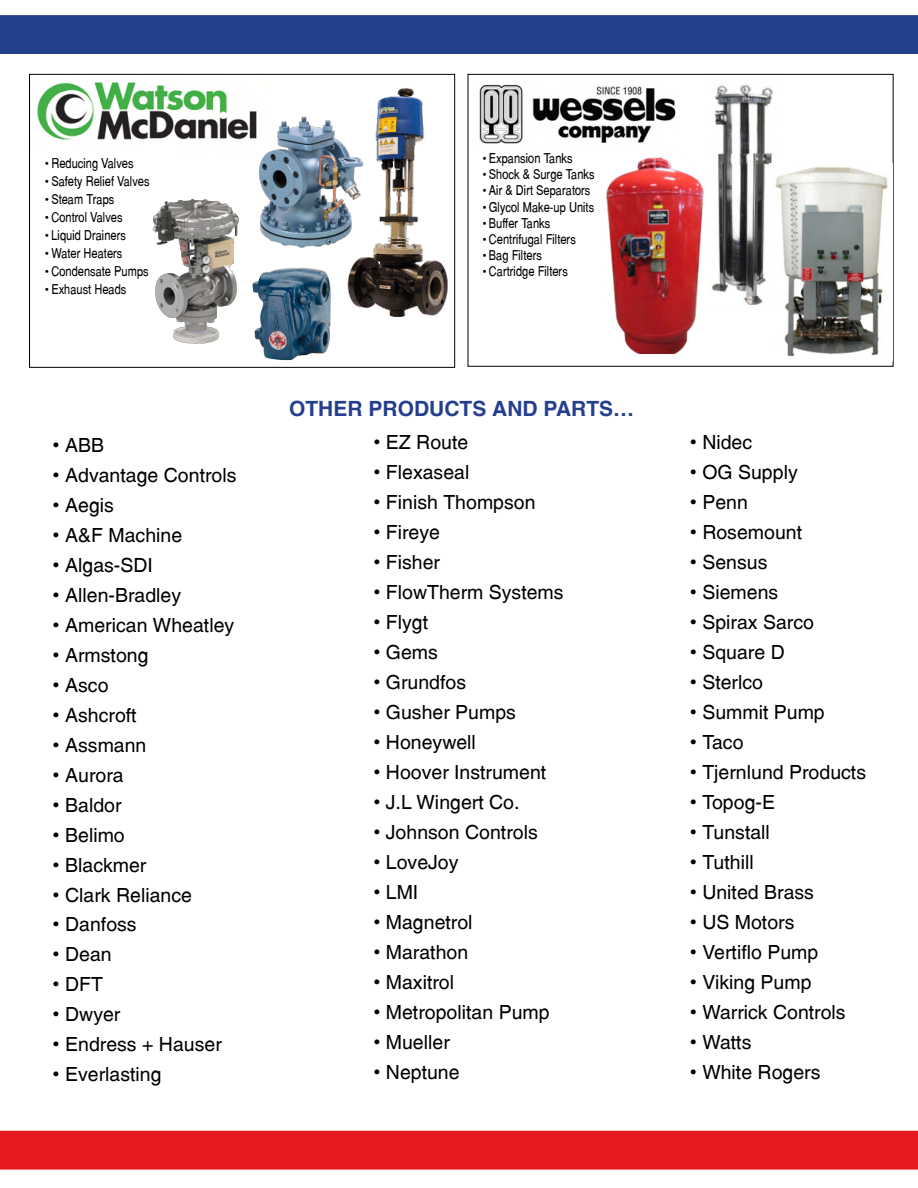
<style>
.page{position:relative;width:918px;height:1188px;background:#fff}
.page>*{position:absolute;margin:0;border:0;box-sizing:border-box;transform-origin:0 0}
.t1{font:700 21px "Switzerland";color:#253f8e}
.t2{font:19.5px "Switzerland Plain";color:#000}
.t3{font:13.5px "Switzerland Narrow Plain";color:#000}
</style>
<div class="page">
<div style="left:0;top:15px;width:918px;height:39px;background:#23418b"></div>
<div style="left:0;top:1131px;width:918px;height:39px;background:#e51b21"></div>
<div style="left:468px;top:74px;width:426px;height:293px;border:1px solid #000"></div>
<img style="left:479px;top:84px;width:197px;height:60px">
<img style="left:711px;top:84px;width:62px;height:222px">
<img style="left:769px;top:164px;width:119px;height:193px">
<img style="left:605px;top:157px;width:99px;height:197px">
<img style="left:37px;top:82px;width:220px;height:58px">
<img style="left:252px;top:267px;width:79px;height:94px">
<img style="left:254px;top:115px;width:85px;height:133px">
<div style="left:29px;top:74px;width:426px;height:294px;border:1px solid #000"></div>
<img style="left:152px;top:199px;width:88px;height:144px">
<img style="left:339px;top:88px;width:109px;height:229px">
<p class="t3" style="left:45px;top:155px;width:90px">• Reducing Valves</p>
<p class="t3" style="left:45px;top:173px;width:106px">• Safety Relief Valves</p>
<p class="t3" style="left:45px;top:191px;width:71px">• Steam Traps</p>
<p class="t3" style="left:45px;top:209px;width:79px">• Control Valves</p>
<p class="t3" style="left:45px;top:227px;width:82px">• Liquid Drainers</p>
<p class="t3" style="left:45px;top:245px;width:79px">• Water Heaters</p>
<p class="t3" style="left:45px;top:263px;width:105px">• Condensate Pumps</p>
<p class="t3" style="left:45px;top:281px;width:83px">• Exhaust Heads</p>
<p class="t2" style="left:53px;top:433px;width:53px">• ABB</p>
<p class="t2" style="left:53px;top:463px;width:185px">• Advantage Controls</p>
<p class="t2" style="left:53px;top:493px;width:63px">• Aegis</p>
<p class="t2" style="left:53px;top:523px;width:131px">• A&amp;F Machine</p>
<p class="t2" style="left:53px;top:553px;width:102px">• Algas-SDI</p>
<p class="t2" style="left:53px;top:583px;width:130px">• Allen-Bradley</p>
<p class="t2" style="left:53px;top:613px;width:183px">• American Wheatley</p>
<p class="t2" style="left:53px;top:643px;width:97px">• Armstong</p>
<p class="t2" style="left:53px;top:673px;width:57px">• Asco</p>
<p class="t2" style="left:53px;top:703px;width:85px">• Ashcroft</p>
<p class="t2" style="left:53px;top:733px;width:95px">• Assmann</p>
<p class="t2" style="left:53px;top:763px;width:72px">• Aurora</p>
<p class="t2" style="left:53px;top:793px;width:70px">• Baldor</p>
<p class="t2" style="left:53px;top:823px;width:73px">• Belimo</p>
<p class="t2" style="left:53px;top:853px;width:95px">• Blackmer</p>
<p class="t2" style="left:53px;top:883px;width:141px">• Clark Reliance</p>
<p class="t2" style="left:53px;top:913px;width:85px">• Danfoss</p>
<p class="t2" style="left:53px;top:943px;width:60px">• Dean</p>
<p class="t2" style="left:53px;top:973px;width:52px">• DFT</p>
<p class="t2" style="left:53px;top:1003px;width:69px">• Dwyer</p>
<p class="t2" style="left:53px;top:1033px;width:170px">• Endress + Hauser</p>
<p class="t2" style="left:53px;top:1063px;width:110px">• Everlasting</p>
<p class="t3" style="left:483px;top:150px;width:91px">• Expansion Tanks</p>
<p class="t3" style="left:483px;top:166px;width:113px">• Shock &amp; Surge Tanks</p>
<p class="t3" style="left:483px;top:182px;width:109px">• Air &amp; Dirt Separators</p>
<p class="t3" style="left:483px;top:199px;width:113px">• Glycol Make-up Units</p>
<p class="t3" style="left:483px;top:215px;width:69px">• Buffer Tanks</p>
<p class="t3" style="left:483px;top:231px;width:95px">• Centrifugal Filters</p>
<p class="t3" style="left:483px;top:247px;width:61px">• Bag Filters</p>
<p class="t3" style="left:483px;top:263px;width:87px">• Cartridge Filters</p>
<p class="t1" style="left:289px;top:395px;width:347px">OTHER PRODUCTS AND PARTS…</p>
<p class="t2" style="left:374px;top:430px;width:96px">• EZ Route</p>
<p class="t2" style="left:374px;top:460px;width:97px">• Flexaseal</p>
<p class="t2" style="left:374px;top:490px;width:163px">• Finish Thompson</p>
<p class="t2" style="left:374px;top:520px;width:68px">• Fireye</p>
<p class="t2" style="left:374px;top:550px;width:68px">• Fisher</p>
<p class="t2" style="left:374px;top:580px;width:191px">• FlowTherm Systems</p>
<p class="t2" style="left:374px;top:610px;width:56px">• Flygt</p>
<p class="t2" style="left:374px;top:640px;width:66px">• Gems</p>
<p class="t2" style="left:374px;top:670px;width:94px">• Grundfos</p>
<p class="t2" style="left:374px;top:700px;width:144px">• Gusher Pumps</p>
<p class="t2" style="left:374px;top:730px;width:104px">• Honeywell</p>
<p class="t2" style="left:374px;top:760px;width:174px">• Hoover Instrument</p>
<p class="t2" style="left:374px;top:790px;width:147px">• J.L Wingert Co.</p>
<p class="t2" style="left:374px;top:820px;width:166px">• Johnson Controls</p>
<p class="t2" style="left:374px;top:850px;width:86px">• LoveJoy</p>
<p class="t2" style="left:374px;top:880px;width:46px">• LMI</p>
<p class="t2" style="left:374px;top:910px;width:100px">• Magnetrol</p>
<p class="t2" style="left:374px;top:940px;width:96px">• Marathon</p>
<p class="t2" style="left:374px;top:970px;width:82px">• Maxitrol</p>
<p class="t2" style="left:374px;top:1000px;width:177px">• Metropolitan Pump</p>
<p class="t2" style="left:374px;top:1030px;width:78px">• Mueller</p>
<p class="t2" style="left:374px;top:1060px;width:88px">• Neptune</p>
<p class="t2" style="left:690px;top:430px;width:64px">• Nidec</p>
<p class="t2" style="left:690px;top:460px;width:109px">• OG Supply</p>
<p class="t2" style="left:690px;top:490px;width:59px">• Penn</p>
<p class="t2" style="left:690px;top:520px;width:114px">• Rosemount</p>
<p class="t2" style="left:690px;top:550px;width:79px">• Sensus</p>
<p class="t2" style="left:690px;top:580px;width:90px">• Siemens</p>
<p class="t2" style="left:690px;top:610px;width:125px">• Spirax Sarco</p>
<p class="t2" style="left:690px;top:640px;width:96px">• Square D</p>
<p class="t2" style="left:690px;top:670px;width:74px">• Sterlco</p>
<p class="t2" style="left:690px;top:700px;width:136px">• Summit Pump</p>
<p class="t2" style="left:690px;top:730px;width:55px">• Taco</p>
<p class="t2" style="left:690px;top:760px;width:178px">• Tjernlund Products</p>
<p class="t2" style="left:690px;top:790px;width:86px">• Topog-E</p>
<p class="t2" style="left:690px;top:820px;width:81px">• Tunstall</p>
<p class="t2" style="left:690px;top:850px;width:65px">• Tuthill</p>
<p class="t2" style="left:690px;top:880px;width:125px">• United Brass</p>
<p class="t2" style="left:690px;top:910px;width:106px">• US Motors</p>
<p class="t2" style="left:690px;top:940px;width:130px">• Vertiflo Pump</p>
<p class="t2" style="left:690px;top:970px;width:123px">• Viking Pump</p>
<p class="t2" style="left:690px;top:1000px;width:157px">• Warrick Controls</p>
<p class="t2" style="left:690px;top:1030px;width:63px">• Watts</p>
<p class="t2" style="left:690px;top:1060px;width:132px">• White Rogers</p>
</div>
